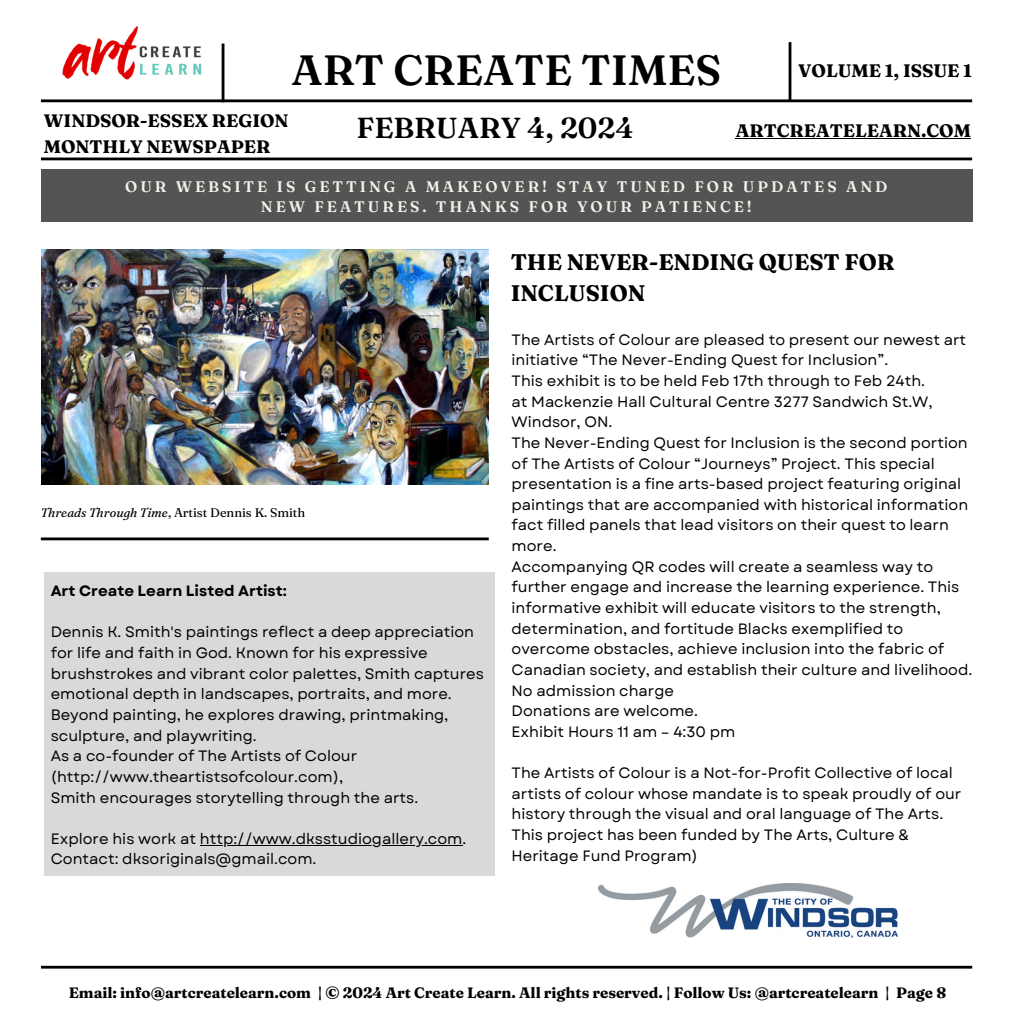
<style>
.page{position:relative;width:1013px;height:1013px;background:#fff}
.page>*{position:absolute;margin:0;border:0;box-sizing:border-box;transform-origin:0 0}
.t1{font:600 42.25px "Fraunces 9 pt";color:#000}
.t2{font:600 29px "Fraunces 9 pt";color:#000}
.t3{font:700 22.5px/31px "Fraunces 9 pt";color:#000}
.t4{font:700 18px/25.1px "Fraunces 9 pt";color:#000}
.t5{font:600 15.25px/20.6px "Fraunces 9 pt";letter-spacing:.195em;color:#f4f2e9;text-align:center}
.t6{font:15px/20.6px "Garet";color:#000}
.t7{font:700 15px "Fraunces 9 pt";color:#000}
.t8{font:700 15px "Garet";color:#000}
.t9{font:12.5px "Fraunces 9 pt";color:#000}
.s1{font-style:italic}
</style>
<div class="page">
<img style="left:62px;top:25px;width:140px;height:55px">
<hr style="left:41px;top:99px;width:931px;height:3px;background:#000">
<hr style="left:41px;top:157px;width:931px;height:3px;background:#000">
<hr style="left:222px;top:44px;width:2px;height:58px;background:#000">
<hr style="left:788px;top:42px;width:3px;height:59px;background:#000">
<div style="left:41px;top:169px;width:931px;height:53px;background:#545454"></div>
<hr style="left:41px;top:965px;width:931px;height:3px;background:#000">
<div style="left:44px;top:572px;width:451px;height:304px;background:#d9d9d9"></div>
<img style="left:41px;top:250px;width:447px;height:234px">
<img style="left:598px;top:883px;width:299px;height:54px">
<hr style="left:735px;top:138px;width:236px;height:1px;background:#000">
<hr style="left:200px;top:844px;width:262px;height:1px;background:#000">
<hr style="left:41px;top:537px;width:448px;height:3px;background:#000">
<h1 class="t1" style="left:291px;top:43px;width:431px">ART CREATE TIMES</h1>
<p class="t4" style="left:798px;top:57px;width:175px">VOLUME 1, ISSUE 1</p>
<p class="t4" style="left:44px;top:108px;width:246px">WINDSOR-ESSEX REGION<br>MONTHLY NEWSPAPER</p>
<p class="t4" style="left:735px;top:118px;width:237px">ARTCREATELEARN.COM</p>
<h2 class="t2" style="left:356px;top:109px;width:278px">FEBRUARY 4, 2024</h2>
<p class="t5" style="left:125px;top:176px;width:763px">OUR WEBSITE IS GETTING A MAKEOVER! STAY TUNED FOR UPDATES AND<br>NEW FEATURES. THANKS FOR YOUR PATIENCE!</p>
<p class="t9" style="left:41px;top:505px;width:266px"><span class="s1">Threads Through Time</span>, Artist Dennis K. Smith</p>
<p class="t8" style="left:51px;top:580px;width:238px">Art Create Learn Listed Artist:</p>
<p class="t6" style="left:51px;top:622px;width:435px">Dennis K. Smith's paintings reflect a deep appreciation for life and faith in God. Known for his expressive brushstrokes and vibrant color palettes, Smith captures emotional depth in landscapes, portraits, and more.<br>Beyond painting, he explores drawing, printmaking, sculpture, and playwriting.<br>As a co-founder of The Artists of Colour (http://www.theartistsofcolour.com),<br>Smith encourages storytelling through the arts.</p>
<p class="t6" style="left:51px;top:828px;width:417px">Explore his work at http://www.dksstudiogallery.com.<br>Contact: dksoriginals@gmail.com.</p>
<h3 class="t3" style="left:510px;top:246px;width:385px">THE NEVER-ENDING QUEST FOR<br>INCLUSION</h3>
<p class="t6" style="left:511px;top:329px;width:462px">The Artists of Colour are pleased to present our newest art initiative “The Never-Ending Quest for Inclusion”.<br>This exhibit is to be held Feb 17th through to Feb 24th.<br>at Mackenzie Hall Cultural Centre 3277 Sandwich St.W, Windsor, ON.<br>The Never-Ending Quest for Inclusion is the second portion of The Artists of Colour “Journeys” Project. This special presentation is a fine arts-based project featuring original paintings that are accompanied with historical information fact filled panels that lead visitors on their quest to learn more.<br>Accompanying QR codes will create a seamless way to further engage and increase the learning experience. This informative exhibit will educate visitors to the strength, determination, and fortitude Blacks exemplified to overcome obstacles, achieve inclusion into the fabric of Canadian society, and establish their culture and livelihood.<br>No admission charge<br>Donations are welcome.<br>Exhibit Hours 11 am – 4:30 pm</p>
<p class="t6" style="left:511px;top:762px;width:451px">The Artists of Colour is a Not-for-Profit Collective of local artists of colour whose mandate is to speak proudly of our history through the visual and oral language of The Arts.<br>This project has been funded by The Arts, Culture &amp; Heritage Fund Program)</p>
<p class="t7" style="left:69px;top:982px;width:879px">Email: info@artcreatelearn.com | © 2024 Art Create Learn. All rights reserved. | Follow Us: @artcreatelearn | Page 8</p>
</div>
